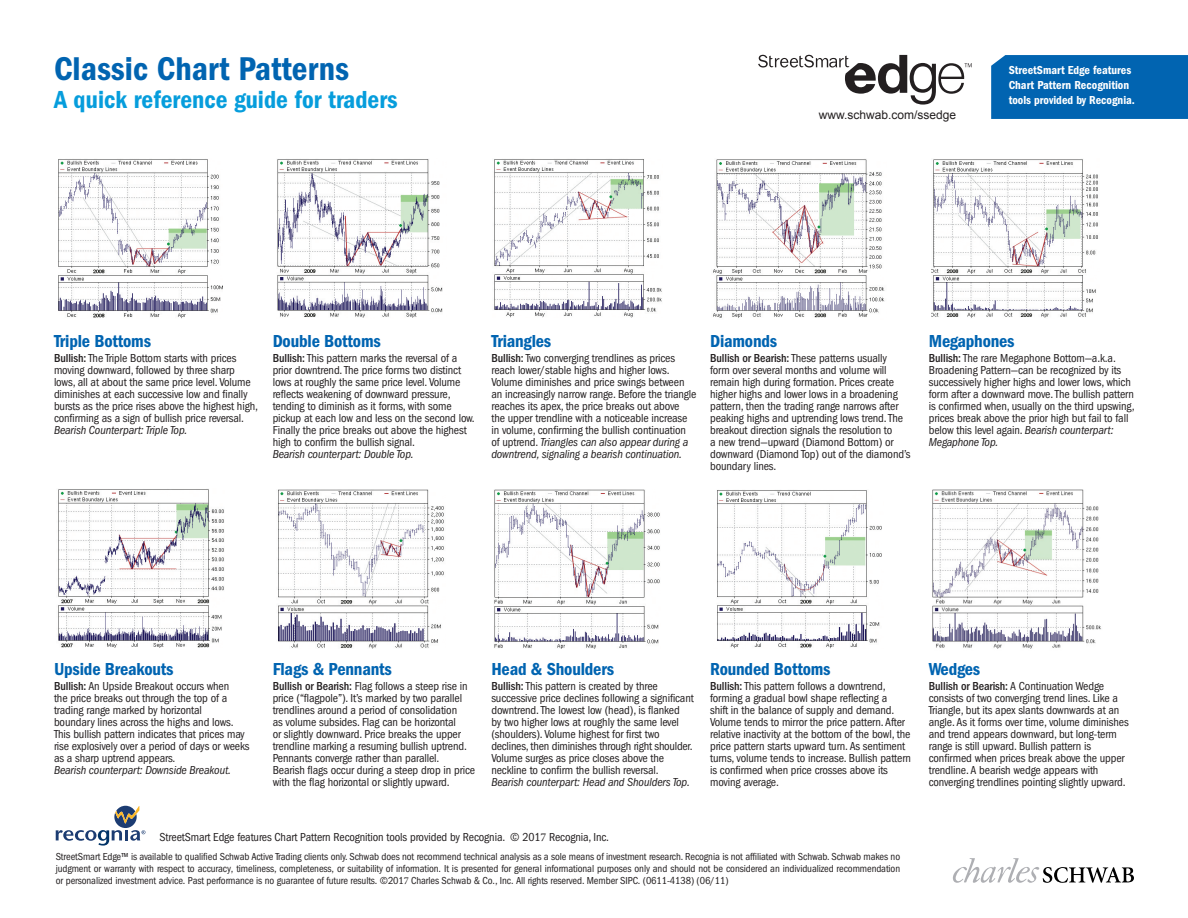
<style>
.page{position:relative;width:1188px;height:918px;background:#fff}
.page>*{position:absolute;margin:0;border:0;box-sizing:border-box;transform-origin:0 0}
.t1{font:600 condensed 34.05px "Franklin Gothic";color:#0164b1}
.t2{font:600 condensed 25.65px "Franklin Gothic";color:#069ddc}
.t3{font:600 condensed 18px "Franklin Gothic";letter-spacing:-.01em;color:#0164b1}
.t4{font:condensed 12px/12px "Franklin Gothic";letter-spacing:-.01em;color:#231f20}
.t5{font:600 condensed 12px "Franklin Gothic";color:#fff}
.t6{font:italic condensed 12px "Franklin Gothic";letter-spacing:-.01em;color:#231f20}
.t7{font:12px "Arial";color:#231f20}
.t8{font:condensed 10.5px/12px "Franklin Gothic";letter-spacing:-.01em;color:#231f20;text-align:justify}
.s1{font-weight:500}
.s2{font-style:italic}
.s3{font-family:"Minion Pro";font-stretch:normal}
</style>
<div class="page">
<svg style="left:953px;top:858px;width:181px;height:25px"></svg>
<img style="left:58px;top:159px;width:165px;height:159px">
<img style="left:494px;top:159px;width:168px;height:159px">
<img style="left:277px;top:159px;width:166px;height:159px">
<img style="left:713px;top:159px;width:172px;height:159px">
<img style="left:931px;top:159px;width:167px;height:159px">
<img style="left:58px;top:489px;width:166px;height:159px">
<img style="left:278px;top:489px;width:166px;height:159px">
<img style="left:494px;top:490px;width:166px;height:158px">
<img style="left:717px;top:490px;width:165px;height:159px">
<img style="left:932px;top:490px;width:169px;height:159px">
<svg style="left:758px;top:55px;width:214px;height:50px"></svg>
<svg style="left:56px;top:806px;width:89px;height:40px"></svg>
<div style="left:991px;top:55px;width:197px;height:64px;background:#0164b1"></div>
<p class="t1" style="left:54px;top:49px;width:297px">Classic Chart Patterns</p>
<p class="t2" style="left:54px;top:85px;width:345px">A quick reference guide for traders</p>
<p class="t7" style="left:819px;top:107px;width:139px">www.schwab.com/ssedge</p>
<p class="t5" style="left:1009px;top:64px;width:124px">StreetSmart Edge features</p>
<p class="t5" style="left:1009px;top:79px;width:122px">Chart Pattern Recognition</p>
<p class="t5" style="left:1009px;top:94px;width:128px">tools provided by Recognia.</p>
<p class="t3" style="left:54px;top:330px;width:99px">Triple Bottoms</p>
<p class="t4" style="left:54px;top:352px;width:205px"><span class="s1">Bullish:</span> The Triple Bottom starts with prices moving downward, followed by three sharp lows, all at about the same price level. Volume diminishes at each successive low and finally bursts as the price rises above the highest high, confirming as a sign of bullish price reversal.</p>
<p class="t6" style="left:54px;top:423px;width:135px">Bearish Counterpart: Triple Top.</p>
<p class="t3" style="left:273px;top:330px;width:110px">Double Bottoms</p>
<p class="t4" style="left:273px;top:352px;width:204px"><span class="s1">Bullish:</span> This pattern marks the reversal of a prior downtrend. The price forms two distinct lows at roughly the same price level. Volume reflects weakening of downward pressure, tending to diminish as it forms, with some pickup at each low and less on the second low.<br>Finally the price breaks out above the highest high to confirm the bullish signal.<br><span class="s2">Bearish counterpart: Double Top.</span></p>
<p class="t3" style="left:491px;top:330px;width:61px">Triangles</p>
<p class="t4" style="left:491px;top:352px;width:207px"><span class="s1">Bullish:</span> Two converging trendlines as prices reach lower/stable highs and higher lows.<br>Volume diminishes and price swings between an increasingly narrow range. Before the triangle reaches its apex, the price breaks out above<br>the upper trendline with a noticeable increase in volume, confirming the bullish continuation of uptrend. <span class="s2">Triangles can also appear during a downtrend, signaling a bearish continuation.</span></p>
<p class="t3" style="left:710px;top:330px;width:69px">Diamonds</p>
<p class="t4" style="left:710px;top:352px;width:202px"><span class="s1">Bullish or Bearish:</span> These patterns usually<br>form over several months and volume will remain high during formation. Prices create higher highs and lower lows in a broadening pattern, then the trading range narrows after peaking highs and uptrending lows trend. The breakout direction signals the resolution to<br>a new trend—upward (Diamond Bottom) or downward (Diamond Top) out of the diamond’s boundary lines.</p>
<p class="t3" style="left:929px;top:330px;width:87px">Megaphones</p>
<p class="t4" style="left:929px;top:352px;width:207px"><span class="s1">Bullish:</span> The rare Megaphone Bottom—a.k.a.<br>Broadening Pattern—can be recognized by its successively higher highs and lower lows, which form after a downward move. The bullish pattern is confirmed when, usually on the third upswing, prices break above the prior high but fail to fall below this level again. <span class="s2">Bearish counterpart:<br>Megaphone Top.</span></p>
<p class="t3" style="left:54px;top:659px;width:121px">Upside Breakouts</p>
<p class="t4" style="left:54px;top:680px;width:197px"><span class="s1">Bullish:</span> An Upside Breakout occurs when<br>the price breaks out through the top of a trading range marked by horizontal<br>boundary lines across the highs and lows.<br>This bullish pattern indicates that prices may rise explosively over a period of days or weeks as a sharp uptrend appears.<br><span class="s2">Bearish counterpart: Downside Breakout.</span></p>
<p class="t3" style="left:273px;top:659px;width:121px">Flags &amp; Pennants</p>
<p class="t4" style="left:273px;top:680px;width:196px"><span class="s1">Bullish or Bearish:</span> Flag follows a steep rise in price (“flagpole”). It’s marked by two parallel trendlines around a period of consolidation as volume subsides. Flag can be horizontal<br>or slightly downward. Price breaks the upper trendline marking a resuming bullish uptrend.<br>Pennants converge rather than parallel.</p>
<p class="t4" style="left:273px;top:764px;width:204px">Bearish flags occur during a steep drop in price with the flag horizontal or slightly upward.</p>
<p class="t3" style="left:491px;top:659px;width:124px">Head &amp; Shoulders</p>
<p class="t4" style="left:491px;top:680px;width:204px"><span class="s1">Bullish:</span> This pattern is created by three successive price declines following a significant downtrend. The lowest low (head), is flanked<br>by two higher lows at roughly the same level (shoulders). Volume highest for first two declines, then diminishes through right shoulder.<br>Volume surges as price closes above the neckline to confirm the bullish reversal.<br><span class="s2">Bearish counterpart: Head and Shoulders Top.</span></p>
<p class="t3" style="left:710px;top:659px;width:122px">Rounded Bottoms</p>
<p class="t4" style="left:710px;top:680px;width:177px"><span class="s1">Bullish:</span> This pattern follows a downtrend,</p>
<p class="t4" style="left:710px;top:692px;width:179px">forming a gradual bowl shape reflecting a</p>
<p class="t4" style="left:710px;top:704px;width:186px">shift in the balance of supply and demand.</p>
<p class="t4" style="left:710px;top:716px;width:203px">Volume tends to mirror the price pattern. After relative inactivity at the bottom of the bowl, the price pattern starts upward turn. As sentiment turns, volume tends to increase. Bullish pattern is confirmed when price crosses above its moving average.</p>
<p class="t4" style="left:160px;top:831px;width:451px">StreetSmart Edge features Chart Pattern Recognition tools provided by Recognia. © 201<span class="s3">7</span> Recognia, Inc.</p>
<p class="t3" style="left:929px;top:659px;width:53px">Wedges</p>
<p class="t4" style="left:929px;top:680px;width:202px"><span class="s1">Bullish or Bearish:</span> A Continuation Wedge consists of two converging trend lines. Like a Triangle, but its apex slants downwards at an angle. As it forms over time, volume diminishes and trend appears downward, but long-term range is still upward. Bullish pattern is confirmed when prices break above the upper trendline. A bearish wedge appears with converging trendlines pointing slightly upward.</p>
<p class="t8" style="left:56px;top:850px;width:846px">StreetSmart Edge™ is available to qualified Schwab Active Trading clients only. Schwab does not recommend technical analysis as a sole means of investment research. Recognia is not affiliated with Schwab. Schwab makes no judgment or warranty with respect to accuracy, timeliness, completeness, or suitability of information. It is presented for general informational purposes only and should not be considered an individualized recommendation or personalized investment advice. Past performance is no guarantee of future results. ©201<span class="s3">7</span> Charles Schwab &amp; Co., Inc. All rights reserved. Member SIPC. (0611-4138) (06/11)</p>
</div>
